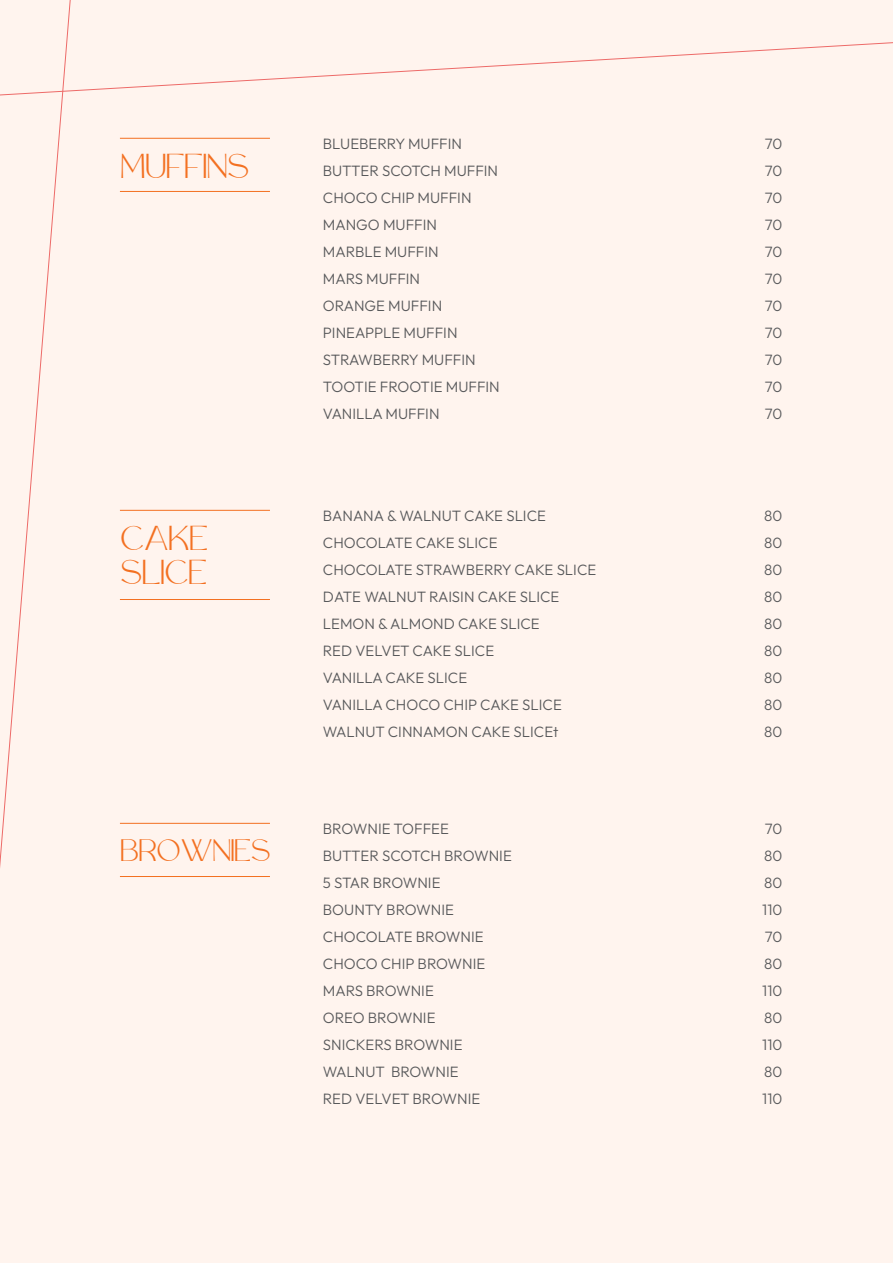
<style>
.page{position:relative;width:893px;height:1263px;background:#fff3eb}
.page>*{position:absolute;margin:0;border:0;box-sizing:border-box;transform-origin:0 0}
.t1{font:36px/34.2px "Rollgates Luxury";letter-spacing:-.04em;color:#f37021}
.t2{font:32.4px "Rollgates Luxury";letter-spacing:-.04em;color:#f37021}
.t3{font:300 15px/27px "Outfit";color:#58595b}
</style>
<div class="page">
<svg style="left:0;top:97px;width:63px;height:771px"></svg>
<svg style="left:0;top:0;width:893px;height:97px"></svg>
<hr style="left:120px;top:191px;width:150px;height:1px;background:#f37021">
<hr style="left:120px;top:138px;width:150px;height:1px;background:#f37021">
<hr style="left:120px;top:876px;width:150px;height:1px;background:#f37021">
<hr style="left:120px;top:823px;width:150px;height:1px;background:#f37021">
<hr style="left:120px;top:599px;width:150px;height:1px;background:#f37021">
<hr style="left:120px;top:510px;width:150px;height:1px;background:#f37021">
<h1 class="t1" style="left:120px;top:151px;width:131px">MUFFINS</h1>
<h1 class="t1" style="left:120px;top:523px;width:90px">CAKE<br>SLICE</h1>
<h2 class="t2" style="left:120px;top:833px;width:153px">BROWNIES</h2>
<p class="t3" style="left:323px;top:130px;width:178px">BLUEBERRY MUFFIN<br>BUTTER SCOTCH MUFFIN<br>CHOCO CHIP MUFFIN<br>MANGO MUFFIN<br>MARBLE MUFFIN<br>MARS MUFFIN<br>ORANGE MUFFIN<br>PINEAPPLE MUFFIN<br>STRAWBERRY MUFFIN<br>TOOTIE FROOTIE MUFFIN<br>VANILLA MUFFIN</p>
<p class="t3" style="left:765px;top:130px;width:19px;text-align:justify">70<br>70<br>70<br>70<br>70<br>70<br>70<br>70<br>70<br>70<br>70</p>
<p class="t3" style="left:323px;top:502px;width:275px">BANANA &amp; WALNUT CAKE SLICE<br>CHOCOLATE CAKE SLICE<br>CHOCOLATE STRAWBERRY CAKE SLICE<br>DATE WALNUT RAISIN CAKE SLICE<br>LEMON &amp; ALMOND CAKE SLICE<br>RED VELVET CAKE SLICE<br>VANILLA CAKE SLICE<br>VANILLA CHOCO CHIP CAKE SLICE<br>WALNUT CINNAMON CAKE SLICEt</p>
<p class="t3" style="left:764px;top:502px;width:20px;text-align:justify">80<br>80<br>80<br>80<br>80<br>80<br>80<br>80<br>80</p>
<p class="t3" style="left:323px;top:815px;width:190px">BROWNIE TOFFEE<br>BUTTER SCOTCH BROWNIE<br>5 STAR BROWNIE<br>BOUNTY BROWNIE<br>CHOCOLATE BROWNIE<br>CHOCO CHIP BROWNIE<br>MARS BROWNIE<br>OREO BROWNIE<br>SNICKERS BROWNIE<br>WALNUT BROWNIE<br>RED VELVET BROWNIE</p>
<p class="t3" style="left:762px;top:815px;width:21px;text-align:justify">70<br>80<br>80<br>110<br>70<br>80<br>110<br>80<br>110<br>80<br>110</p>
</div>
